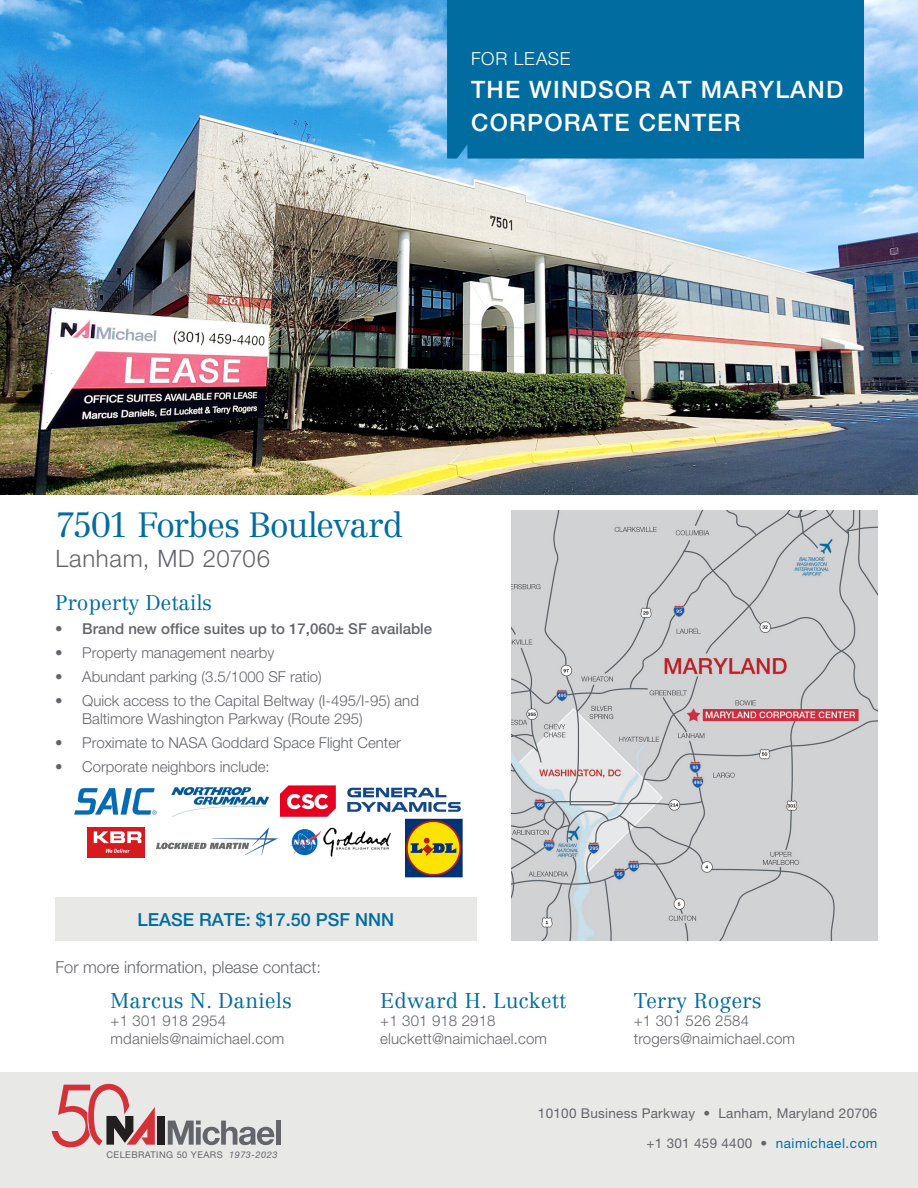
<style>
.page{position:relative;width:918px;height:1188px;background:#fff}
.page>*{position:absolute;margin:0;border:0;box-sizing:border-box;transform-origin:0 0}
.t1{font:300 34.5px "Centennial LT Std";letter-spacing:-.04em;color:#006ca0}
.t2{font:500 24px/33px "Helvetica Neue LT Std";letter-spacing:.05em;color:#fff}
.t3{font:300 24px "Helvetica Neue LT Std";letter-spacing:.03em;color:#63656a}
.t4{font:300 21px "Centennial LT Std";letter-spacing:.01em;color:#006ca0}
.t5{font:500 18px "Helvetica Neue LT Std";color:#006ca0}
.t6{font:300 18px "Helvetica Neue LT Std";letter-spacing:.035em;color:#fff}
.t7{font:300 16.5px "Helvetica Neue LT Std";color:#63656a}
.t8{font:300 15px/18px "Helvetica Neue LT Std";color:#63656a}
.t9{font:500 15px "Helvetica Neue LT Std";color:#63656a}
.t10{font:13.5px "Helvetica Neue LT Std";letter-spacing:.02em;color:#63656a}
.t11{font:13.5px "Helvetica Neue LT Std";letter-spacing:.04em;color:#006ca0}
.t12{font:9.15px "Helvetica Neue LT Std";letter-spacing:.05em;color:#63656a}
.s1{font-style:italic}
.s2{color:#63656a}
</style>
<div class="page">
<div style="left:0;top:1072px;width:918px;height:116px;background:#e8e8e7"></div>
<img style="left:0;top:0;width:918px;height:495px">
<div style="left:157px;top:1116px;width:8px;height:29px;background:#231f20"></div>
<svg style="left:168px;top:1121px;width:107px;height:24px"></svg>
<div style="left:276px;top:1121px;width:5px;height:24px;background:#63656a"></div>
<svg style="left:52px;top:1084px;width:103px;height:63px"></svg>
<div style="left:447px;top:0;width:417px;height:159px;background:#006ca0"></div>
<div style="left:55px;top:897px;width:421px;height:43px;background:#e8e8e7"></div>
<img style="left:511px;top:511px;width:367px;height:429px">
<img style="left:74px;top:788px;width:83px;height:27px">
<img style="left:171px;top:787px;width:98px;height:30px">
<img style="left:88px;top:827px;width:57px;height:31px">
<img style="left:281px;top:786px;width:54px;height:30px">
<img style="left:157px;top:827px;width:120px;height:29px">
<img style="left:290px;top:827px;width:101px;height:30px">
<img style="left:347px;top:787px;width:114px;height:25px">
<img style="left:405px;top:818px;width:57px;height:60px">
<p class="t6" style="left:471px;top:48px;width:101px">FOR LEASE</p>
<p class="t2" style="left:471px;top:73px;width:374px">THE WINDSOR AT MARYLAND<br>CORPORATE CENTER</p>
<p class="t1" style="left:55px;top:504px;width:349px">7501 Forbes Boulevard</p>
<p class="t3" style="left:55px;top:544px;width:216px">Lanham, MD 20706</p>
<p class="t4" style="left:55px;top:590px;width:158px">Property Details</p>
<p class="t9" style="left:55px;top:619px;width:379px">• Brand new office suites up to 17,060± SF available</p>
<p class="t8" style="left:55px;top:643px;width:221px">• Property management nearby</p>
<p class="t8" style="left:55px;top:667px;width:268px">• Abundant parking (3.5/1000 SF ratio)</p>
<p class="t8" style="left:82px;top:691px;width:338px;text-indent:-27px">• Quick access to the Capital Beltway (I-495/I-95) and<br>Baltimore Washington Parkway (Route 295)</p>
<p class="t8" style="left:55px;top:733px;width:347px">• Proximate to NASA Goddard Space Flight Center</p>
<p class="t8" style="left:55px;top:757px;width:216px">• Corporate neighbors include:</p>
<p class="t5" style="left:137px;top:909px;width:258px">LEASE RATE: $17.50 PSF NNN</p>
<p class="t7" style="left:55px;top:957px;width:267px">For more information, please contact:</p>
<p class="t4" style="left:111px;top:988px;width:183px">Marcus N. Daniels</p>
<p class="t8" style="left:111px;top:1011px;width:117px">+1 301 918 2954</p>
<p class="t8" style="left:111px;top:1029px;width:175px">mdaniels@naimichael.com</p>
<p class="t12" style="left:106px;top:1149px;width:173px">CELEBRATING 50 YEARS <span class="s1">1973-2023</span></p>
<p class="t4" style="left:380px;top:988px;width:187px">Edward H. Luckett</p>
<p class="t8" style="left:380px;top:1011px;width:117px">+1 301 918 2918</p>
<p class="t8" style="left:380px;top:1029px;width:168px">eluckett@naimichael.com</p>
<p class="t4" style="left:634px;top:988px;width:129px">Terry Rogers</p>
<p class="t8" style="left:634px;top:1011px;width:117px">+1 301 526 2584</p>
<p class="t8" style="left:634px;top:1029px;width:163px">trogers@naimichael.com</p>
<p class="t10" style="left:538px;top:1105px;width:341px">10100 Business Parkway • Lanham, Maryland 20706</p>
<p class="t11" style="left:647px;top:1135px;width:232px"><span class="s2">+1 301 459 4400 •</span> naimichael.com</p>
</div>
